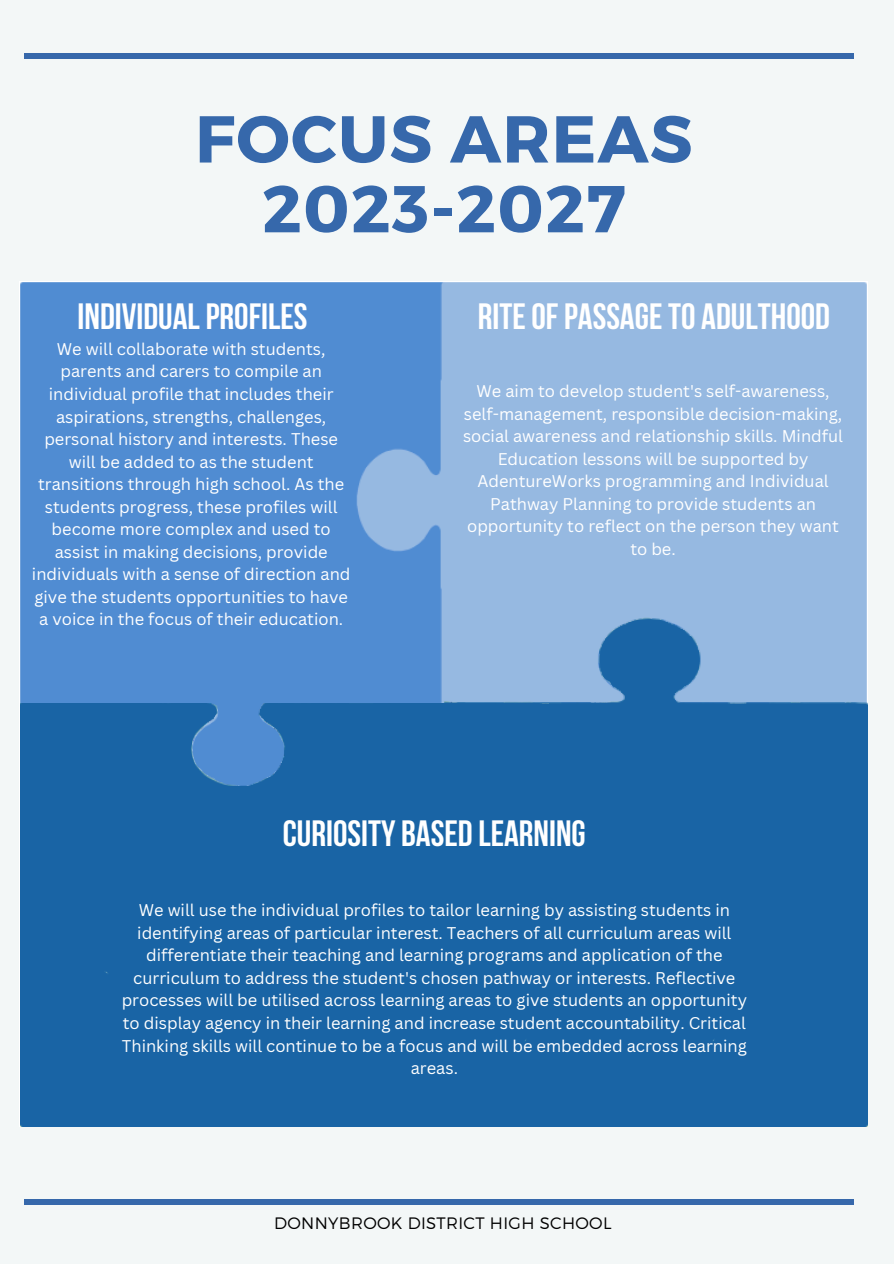
<style>
.page{position:relative;width:894px;height:1264px;background:#fff}
.page>*{position:absolute;margin:0;border:0;box-sizing:border-box;transform-origin:0 0}
.t1{font:700 66.15px/69.8px "Montserrat";letter-spacing:.02em;color:#3668ab;text-align:center}
.t2{font:700 36.45px "Bebas Neue";color:#fff}
.t3{font:16.5px/22.5px "Canva Sans";color:#fff;text-align:center}
.t4{font:300 16.5px "Montserrat";letter-spacing:.02em;color:#000}
</style>
<div class="page">
<div style="left:0;top:0;width:893px;height:1263px;background:#f3f7f7"></div>
<div style="left:24px;top:53px;width:830px;height:6px;background:#3668ab"></div>
<div style="left:24px;top:1199px;width:830px;height:5px;background:#3668ab"></div>
<img style="left:20px;top:281px;width:847px;height:422px">
<img style="left:444px;top:613px;width:423px;height:513px">
<div style="left:20px;top:703px;width:513px;height:423px;background:#1964a5"></div>
<div style="left:350px;top:704px;width:198px;height:422px;background:#1964a5"></div>
<h1 class="t1" style="left:195px;top:101px;width:498px">FOCUS AREAS<br>2023-2027</h1>
<h2 class="t2" style="left:78px;top:302px;width:231px">INDIVIDUALPROFILES</h2>
<h2 class="t3" style="left:32px;top:337px;width:320px">We will collaborate with students, parents and carers to compile an individual profile that includes their aspirations, strengths, challenges, personal history and interests. These will be added to as the student transitions through high school. As the students progress, these profiles will become more complex and used to assist in making decisions, provide individuals with a sense of direction and give the students opportunities to have a voice in the focus of their education.</h2>
<p class="t2" style="left:477px;top:302px;width:354px">RITEOFPASSAGETO ADULTHOOD</p>
<p class="t3" style="left:463px;top:379px;width:381px">We aim to develop student's self-awareness, self-management, responsible decision-making, social awareness and relationship skills. Mindful Education lessons will be supported by AdentureWorks programming and Individual Pathway Planning to provide students an opportunity to reflect on the person they want to be.</p>
<p class="t2" style="left:283px;top:818px;width:304px">CURIOSITY BASED LEARNING</p>
<h2 class="t3" style="left:122px;top:898px;width:626px">We will use the individual profiles to tailor learning by assisting students in identifying areas of particular interest. Teachers of all curriculum areas will differentiate their teaching and learning programs and application of the curriculum to address the student's chosen pathway or interests. Reflective processes will be utilised across learning areas to give students an opportunity to display agency in their learning and increase student accountability. Critical Thinking skills will continue to be a focus and will be embedded across learning areas.</h2>
<p class="t4" style="left:274px;top:1212px;width:339px">DONNYBROOK DISTRICT HIGH SCHOOL</p>
</div>
